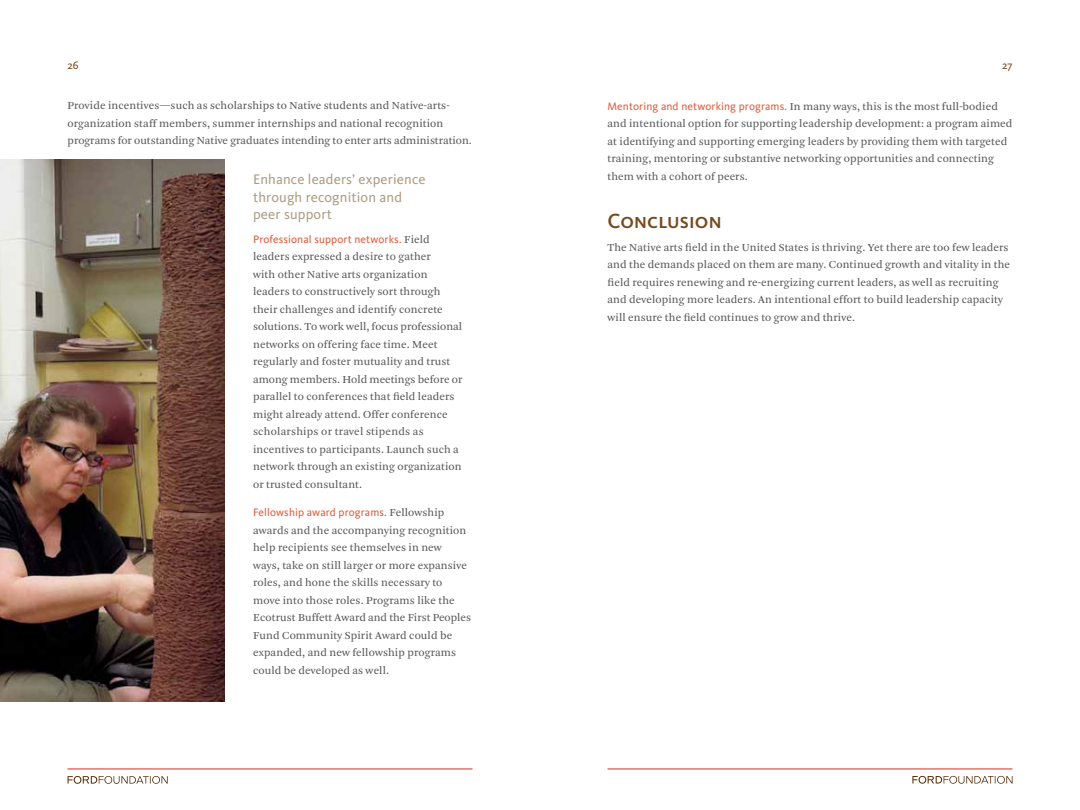
<style>
.page{position:relative;width:1080px;height:810px;background:#fff}
.page>*{position:absolute;margin:0;border:0;box-sizing:border-box;transform-origin:0 0}
.t1{font:21.25px "Kievit Medium SC";letter-spacing:.01em;color:#774a1e}
.t2{font:14.38px/17.5px "Kievit";letter-spacing:.01em;color:#ae9d84}
.t3{font:11.25px/17.5px "Arnhem Blond";letter-spacing:.01em;color:#58595b}
.t4{font:11.25px "Kievit";letter-spacing:.01em;color:#e05b3c}
.t5{font:11.25px "Kievit";color:#774a1e}
.s1{font-family:"Arnhem Blond";color:#58595b}
.s2{font-family:"Kievit";color:#e05b3c}
</style>
<div class="page">
<svg style="left:68px;top:776px;width:100px;height:8px"></svg>
<hr style="left:68px;top:769px;width:404px;height:1px;background:#da2a21">
<hr style="left:608px;top:769px;width:404px;height:1px;background:#da2a21">
<svg style="left:912px;top:776px;width:101px;height:8px"></svg>
<img style="left:0;top:160px;width:225px;height:542px">
<p class="t5" style="left:68px;top:59px;width:13px">26</p>
<p class="t5" style="left:1002px;top:59px;width:12px">27</p>
<p class="t3" style="left:68px;top:97px;width:406px">Provide incentives—such as scholarships to Native students and Native-arts&shy;organization staff members, summer internships and national recognition programs for outstanding Native graduates intending to enter arts administration.</p>
<p class="t2" style="left:253px;top:171px;width:174px">Enhance leaders’ experience through recognition and peer support</p>
<p class="t4" style="left:253px;top:232px;width:178px">Professional support networks. <span class="s1">Field</span></p>
<p class="t3" style="left:253px;top:248px;width:211px">leaders expressed a desire to gather<br>with other Native arts organization leaders to constructively sort through their challenges and identify concrete solutions. To work well, focus professional networks on offering face time. Meet regularly and foster mutuality and trust among members. Hold meetings before or parallel to conferences that field leaders might already attend. Offer conference scholarships or travel stipends as incentives to participants. Launch such a network through an existing organization or trusted consultant.</p>
<p class="t4" style="left:253px;top:506px;width:193px">Fellowship award programs. <span class="s1">Fellowship</span></p>
<p class="t3" style="left:253px;top:522px;width:219px">awards and the accompanying recognition help recipients see themselves in new ways, take on still larger or more expansive roles, and hone the skills necessary to move into those roles. Programs like the Ecotrust Buffett Award and the First Peoples Fund Community Spirit Award could be expanded, and new fellowship programs could be developed as well.</p>
<p class="t3" style="left:608px;top:97px;width:406px"><span class="s2">Mentoring and networking programs.</span> In many ways, this is the most full-bodied and intentional option for supporting leadership development: a program aimed at identifying and supporting emerging leaders by providing them with targeted training, mentoring or substantive networking opportunities and connecting them with a cohort of peers.</p>
<h1 class="t1" style="left:608px;top:208px;width:116px">Conclusion</h1>
<p class="t3" style="left:608px;top:239px;width:404px">The Native arts field in the United States is thriving. Yet there are too few leaders and the demands placed on them are many. Continued growth and vitality in the field requires renewing and re-energizing current leaders, as well as recruiting and developing more leaders. An intentional effort to build leadership capacity will ensure the field continues to grow and thrive.</p>
</div>
